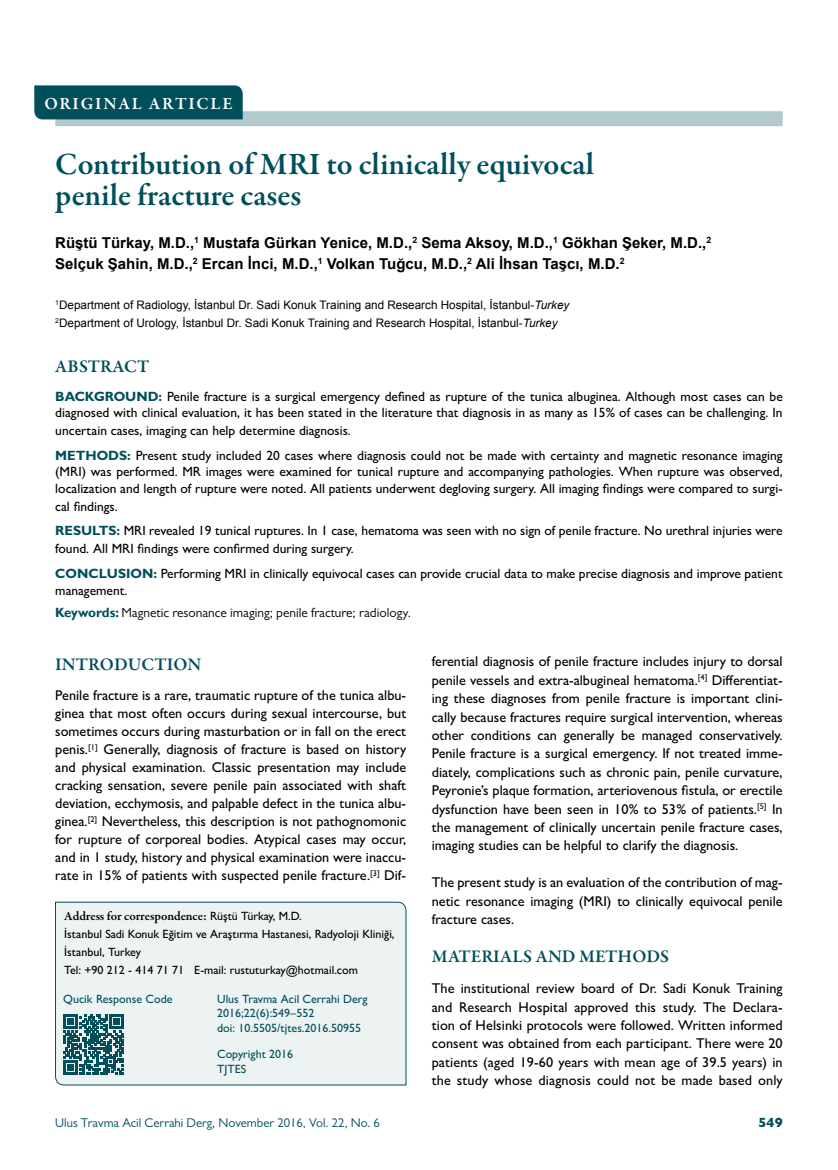
<style>
.page{position:relative;width:838px;height:1170px;background:#fff}
.page>*{position:absolute;margin:0;border:0;box-sizing:border-box;transform-origin:0 0}
.t1{font:600 31.5px/31.5px "Garamond Premr Pro";color:#004f5a}
.t2{font:600 18px "Garamond Premr Pro";letter-spacing:.005em;color:#004f5a}
.t3{font:600 17.25px "Garamond Premr Pro";letter-spacing:.1em;color:#fff}
.t4{font:700 15px/21px "Arial";color:#000}
.t5{font:500 14.25px/18.5px "Gill Sans MT Pro";color:#000;text-align:justify}
.t6{font:500 13.5px/24.5px "Gill Sans MT Pro";color:#000}
.t7{font:800 13.5px "Gill Sans MT Pro";color:#004f5a}
.t8{font:13.35px "Gill Sans MT Pro";color:#000}
.t9{font:12.75px "Gill Sans MT Pro";color:#004f5a}
.t10{font:600 12.75px "Garamond Premr Pro";letter-spacing:-.005em;color:#000}
.t11{font:500 12px/18px "Gill Sans MT Pro";color:#000}
.t12{font:500 12px/14.4px "Gill Sans MT Pro";color:#004f5a}
.t13{font:11.7px/18px "Arial";color:#000}
.s1{font-style:italic}
.s2{font-weight:700;color:#004f5a}
.s3{font-family:"Gill Sans";font-weight:700;color:#004f5a}
.s4{font-family:"Gill Sans MT Pro";font-weight:500;font-size:12px}
</style>
<div class="page">
<div style="left:55px;top:111px;width:727px;height:15px;background:#b3cacd"></div>
<div style="left:34px;top:85px;width:209px;height:34px;background:#004f5a"></div>
<div style="left:55px;top:901px;width:351px;height:184px;background:#edf3f3"></div>
<svg style="left:63px;top:1014px;width:61px;height:60px"></svg>
<p class="t3" style="left:44px;top:93px;width:190px">ORIGINAL ARTICLE</p>
<h1 class="t1" style="left:55px;top:149px;width:540px">Contribution of MRI to clinically equivocal penile fracture cases</h1>
<p class="t4" style="left:55px;top:232px;width:657px">Rüştü Türkay, M.D.,<sup>1</sup> Mustafa Gürkan Yenice, M.D.,<sup>2</sup> Sema Aksoy, M.D.,<sup>1</sup> Gökhan Şeker, M.D.,<sup>2<br></sup>Selçuk Şahin, M.D.,<sup>2</sup> Ercan İnci, M.D.,<sup>1</sup> Volkan Tuğcu, M.D.,<sup>2</sup> Ali İhsan Taşcı, M.D.<sup>2</sup></p>
<p class="t13" style="left:55px;top:296px;width:515px"><sup>1</sup>Department of Radiology, İstanbul Dr. Sadi Konuk Training and Research Hospital, İstanbul-<span class="s1">Turkey<br></span><sup>2</sup>Department of Urology, İstanbul Dr. Sadi Konuk Training and Research Hospital, İstanbul-<span class="s1">Turkey</span></p>
<p class="t2" style="left:55px;top:355px;width:95px">ABSTRACT</p>
<p class="t6" style="left:55px;top:388px;width:729px;line-height:16.5px"><span class="s2">BACKGROUND:</span> Penile fracture is a surgical emergency defined as rupture of the tunica albuginea. Although most cases can be diagnosed with clinical evaluation, it has been stated in the literature that diagnosis in as many as 15% of cases can be challenging. In</p>
<p class="t6" style="left:55px;top:418px;width:729px">uncertain cases, imaging can help determine diagnosis.<br><span class="s2">METHODS:</span> Present study included 20 cases where diagnosis could not be made with certainty and magnetic resonance imaging</p>
<p class="t6" style="left:55px;top:463px;width:729px;line-height:16.5px">(MRI) was performed. MR images were examined for tunical rupture and accompanying pathologies. When rupture was observed, localization and length of rupture were noted. All patients underwent degloving surgery. All imaging findings were compared to surgi-</p>
<p class="t6" style="left:55px;top:494px;width:729px">cal findings.<br><span class="s2">RESULTS:</span> MRI revealed 19 tunical ruptures. In 1 case, hematoma was seen with no sign of penile fracture. No urethral injuries were</p>
<p class="t6" style="left:55px;top:536px;width:729px">found. All MRI findings were confirmed during surgery.<br><span class="s2">CONCLUSION:</span> Performing MRI in clinically equivocal cases can provide crucial data to make precise diagnosis and improve patient</p>
<p class="t6" style="left:55px;top:578px;width:74px">management.</p>
<p class="t8" style="left:55px;top:604px;width:357px"><span class="s3">Keywords:</span> Magnetic resonance imaging; penile fracture; radiology.</p>
<p class="t5" style="left:432px;top:652px;width:352px">ferential diagnosis of penile fracture includes injury to dorsal penile vessels and extra-albugineal hematoma.<sup>[4]</sup> Differentiat&shy;ing these diagnoses from penile fracture is important clini&shy;cally because fractures require surgical intervention, whereas other conditions can generally be managed conservatively.<br>Penile fracture is a surgical emergency. If not treated imme&shy;diately, complications such as chronic pain, penile curvature, Peyronie’s plaque formation, arteriovenous fistula, or erectile dysfunction have been seen in 10% to 53% of patients.<sup>[5]</sup> In the management of clinically uncertain penile fracture cases, imaging studies can be helpful to clarify the diagnosis.</p>
<p class="t5" style="left:432px;top:873px;width:352px">The present study is an evaluation of the contribution of mag&shy;netic resonance imaging (MRI) to clinically equivocal penile fracture cases.</p>
<p class="t2" style="left:432px;top:945px;width:239px">MATERIALS AND METHODS</p>
<p class="t5" style="left:432px;top:978px;width:352px">The institutional review board of Dr. Sadi Konuk Training and Research Hospital approved this study. The Declara&shy;tion of Helsinki protocols were followed. Written informed consent was obtained from each participant. There were 20 patients (aged 19-60 years with mean age of 39.5 years) in the study whose diagnosis could not be made based only</p>
<p class="t2" style="left:55px;top:653px;width:148px">INTRODUCTION</p>
<p class="t5" style="left:55px;top:686px;width:352px;line-height:18px">Penile fracture is a rare, traumatic rupture of the tunica albu&shy;ginea that most often occurs during sexual intercourse, but sometimes occurs during masturbation or in fall on the erect penis.<sup>[1]</sup> Generally, diagnosis of fracture is based on history and physical examination. Classic presentation may include cracking sensation, severe penile pain associated with shaft deviation, ecchymosis, and palpable defect in the tunica albu&shy;ginea.<sup>[2]</sup> Nevertheless, this description is not pathognomonic for rupture of corporeal bodies. Atypical cases may occur, and in 1 study, history and physical examination were inaccu&shy;rate in 15% of patients with suspected penile fracture.<sup>[3]</sup> Dif-</p>
<p class="t10" style="left:64px;top:908px;width:239px">Address for correspondence: <span class="s4">Rüştü Türkay, M.D.</span></p>
<p class="t11" style="left:64px;top:924px;width:332px">İstanbul Sadi Konuk Eğitim ve Araştırma Hastanesi, Radyoloji Kliniği,<br>İstanbul, Turkey<br>Tel: +90 212 - 414 71 71 E-mail: rustuturkay@hotmail.com</p>
<p class="t12" style="left:63px;top:991px;width:111px">Qucik Response Code</p>
<p class="t12" style="left:217px;top:991px;width:152px">Ulus Travma Acil Cerrahi Derg<br>2016;22(6):549–552<br>doi: 10.5505/tjtes.2016.50955</p>
<p class="t12" style="left:217px;top:1046px;width:78px">Copyright 2016<br>TJTES</p>
<p class="t9" style="left:55px;top:1115px;width:326px">Ulus Travma Acil Cerrahi Derg, November 2016, Vol. 22, No. 6</p>
<p class="t7" style="left:758px;top:1114px;width:26px">549</p>
</div>
